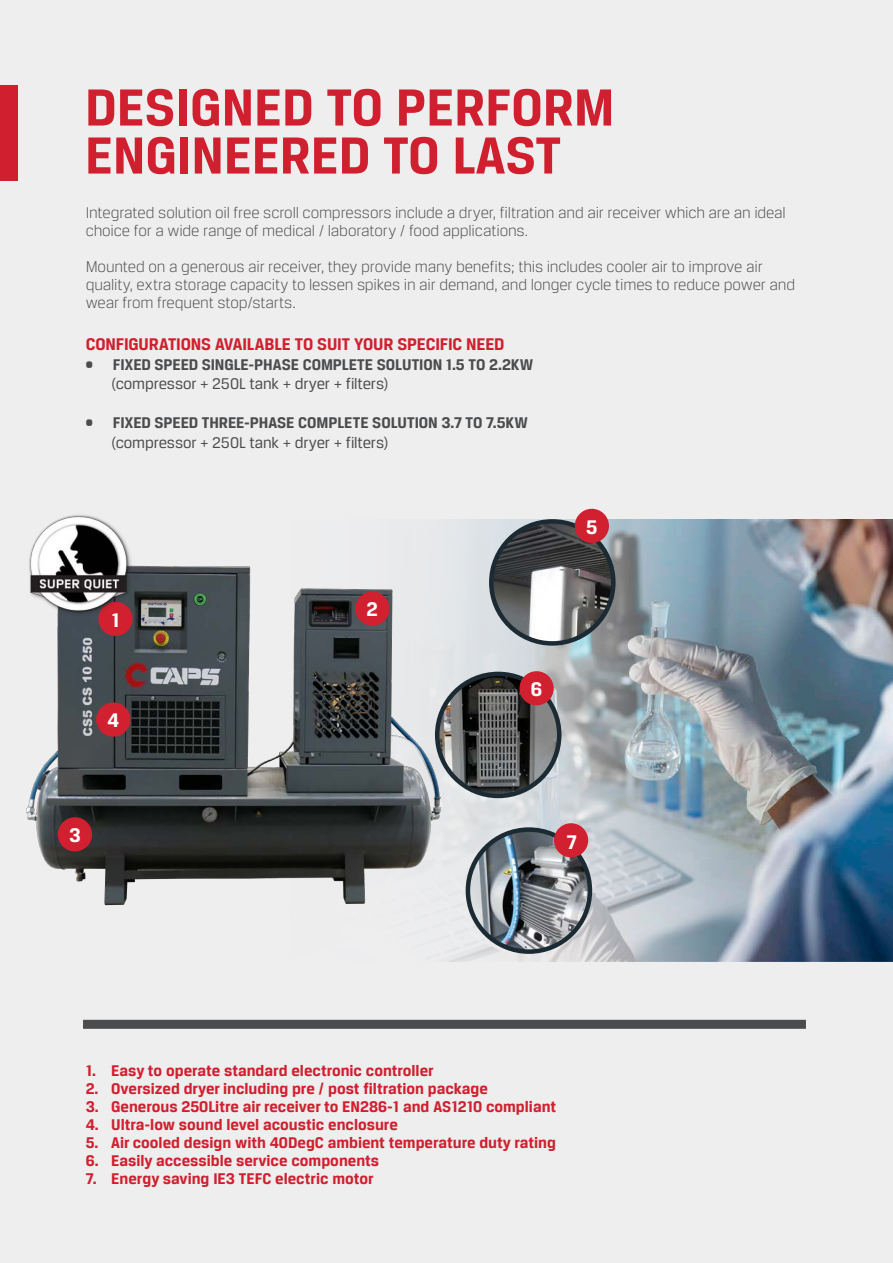
<style>
.page{position:relative;width:893px;height:1263px;background:#eeeeef}
.page>*{position:absolute;margin:0;border:0;box-sizing:border-box;transform-origin:0 0}
.t1{font:700 55.5px "Breuer Text";color:#d0202f}
.t2{font:700 21px "Breuer Text";color:#fff}
.Body_Copy_9pt___12pt{font:700 18px "Breuer Text";letter-spacing:-.01em;color:#d0202f}
.Body_Copy_9pt___12pt-2{font:300 16.5px/18px "Breuer Text";letter-spacing:-.01em;color:#4b4c4d}
.t3{font:700 16.5px "Breuer Text";color:#d0202f}
.t4{font:700 16.5px "Breuer Text";letter-spacing:-.005em;color:#4b4c4d}
.Body_Copy_9pt___12pt-3{font:16.5px "Breuer Text";letter-spacing:-.005em;color:#4b4c4d}
</style>
<div class="page">
<img style="left:450px;top:519px;width:443px;height:442px">
<img style="left:26px;top:552px;width:426px;height:365px">
<div style="left:96px;top:702px;width:34px;height:35px;background:#d1202f;border-radius:50%"></div>
<div style="left:98px;top:602px;width:35px;height:34px;background:#d1202f;border-radius:50%"></div>
<div style="left:355px;top:592px;width:34px;height:34px;background:#d1202f;border-radius:50%"></div>
<div style="left:58px;top:817px;width:34px;height:34px;background:#d1202f;border-radius:50%"></div>
<div style="left:27px;top:513px;width:108px;height:105px;background:#231f20;opacity:.5"></div>
<img style="left:28px;top:513px;width:102px;height:101px">
<img style="left:437px;top:675px;width:122px;height:121px">
<div style="left:435px;top:672px;width:126px;height:126px;border:4px solid #1c2b33;border-radius:50%"></div>
<div style="left:519px;top:671px;width:35px;height:34px;background:#d1202f;border-radius:50%"></div>
<img style="left:491px;top:521px;width:122px;height:122px;border-radius:61px">
<div style="left:489px;top:519px;width:127px;height:127px;border:4px solid #1c2b33;border-radius:50%"></div>
<img style="left:468px;top:829px;width:122px;height:123px;border-radius:61px">
<div style="left:466px;top:827px;width:126px;height:127px;border:4px solid #1c2b33;border-radius:50%"></div>
<div style="left:554px;top:823px;width:34px;height:34px;background:#d1202f;border-radius:50%"></div>
<div style="left:575px;top:509px;width:34px;height:34px;background:#d1202f;border-radius:50%"></div>
<div style="left:83px;top:1020px;width:723px;height:9px;background:#4b4c4d"></div>
<div style="left:0;top:85px;width:17px;height:96px;background:#d0202f"></div>
<p class="t1" style="left:85px;top:76px;width:531px">DESIGNED TO PERFORM</p>
<p class="t1" style="left:85px;top:124px;width:477px">ENGINEERED TO LAST</p>
<p class="Body_Copy_9pt___12pt-2" style="left:86px;top:203px;width:702px">Integrated solution oil free scroll compressors include a dryer, filtration and air receiver which are an ideal choice for a wide range of medical / laboratory / food applications.</p>
<p class="Body_Copy_9pt___12pt-2" style="left:86px;top:257px;width:711px">Mounted on a generous air receiver, they provide many benefits; this includes cooler air to improve air quality, extra storage capacity to lessen spikes in air demand, and longer cycle times to reduce power and wear from frequent stop/starts.</p>
<p class="Body_Copy_9pt___12pt" style="left:86px;top:334px;width:420px">CONFIGURATIONS AVAILABLE TO SUIT YOUR SPECIFIC NEED</p>
<p class="t4" style="left:86px;top:355px;width:449px">• FIXED SPEED SINGLE-PHASE COMPLETE SOLUTION 1.5 TO 2.2KW</p>
<p class="Body_Copy_9pt___12pt-3" style="left:111px;top:375px;width:279px">(compressor + 250L tank + dryer + filters)</p>
<p class="t4" style="left:86px;top:414px;width:444px">• FIXED SPEED THREE-PHASE COMPLETE SOLUTION 3.7 TO 7.5KW</p>
<p class="Body_Copy_9pt___12pt-3" style="left:111px;top:434px;width:279px">(compressor + 250L tank + dryer + filters)</p>
<p class="t2" style="left:111px;top:608px;width:10px">1</p>
<p class="t2" style="left:108px;top:708px;width:13px">4</p>
<p class="t2" style="left:69px;top:823px;width:13px">3</p>
<p class="t2" style="left:367px;top:598px;width:13px">2</p>
<p class="t2" style="left:586px;top:515px;width:13px">5</p>
<p class="t2" style="left:531px;top:677px;width:13px">6</p>
<p class="t2" style="left:567px;top:831px;width:11px">7</p>
<p class="t3" style="left:86px;top:1061px;width:350px">1. Easy to operate standard electronic controller</p>
<p class="t3" style="left:86px;top:1079px;width:404px">2. Oversized dryer including pre / post filtration package</p>
<p class="t3" style="left:86px;top:1097px;width:472px">3. Generous 250Litre air receiver to EN286-1 and AS1210 compliant</p>
<p class="t3" style="left:86px;top:1115px;width:314px">4. Ultra-low sound level acoustic enclosure</p>
<p class="t3" style="left:86px;top:1133px;width:472px">5. Air cooled design with 40DegC ambient temperature duty rating</p>
<p class="t3" style="left:86px;top:1151px;width:295px">6. Easily accessible service components</p>
<p class="t3" style="left:86px;top:1169px;width:290px">7. Energy saving IE3 TEFC electric motor</p>
</div>
